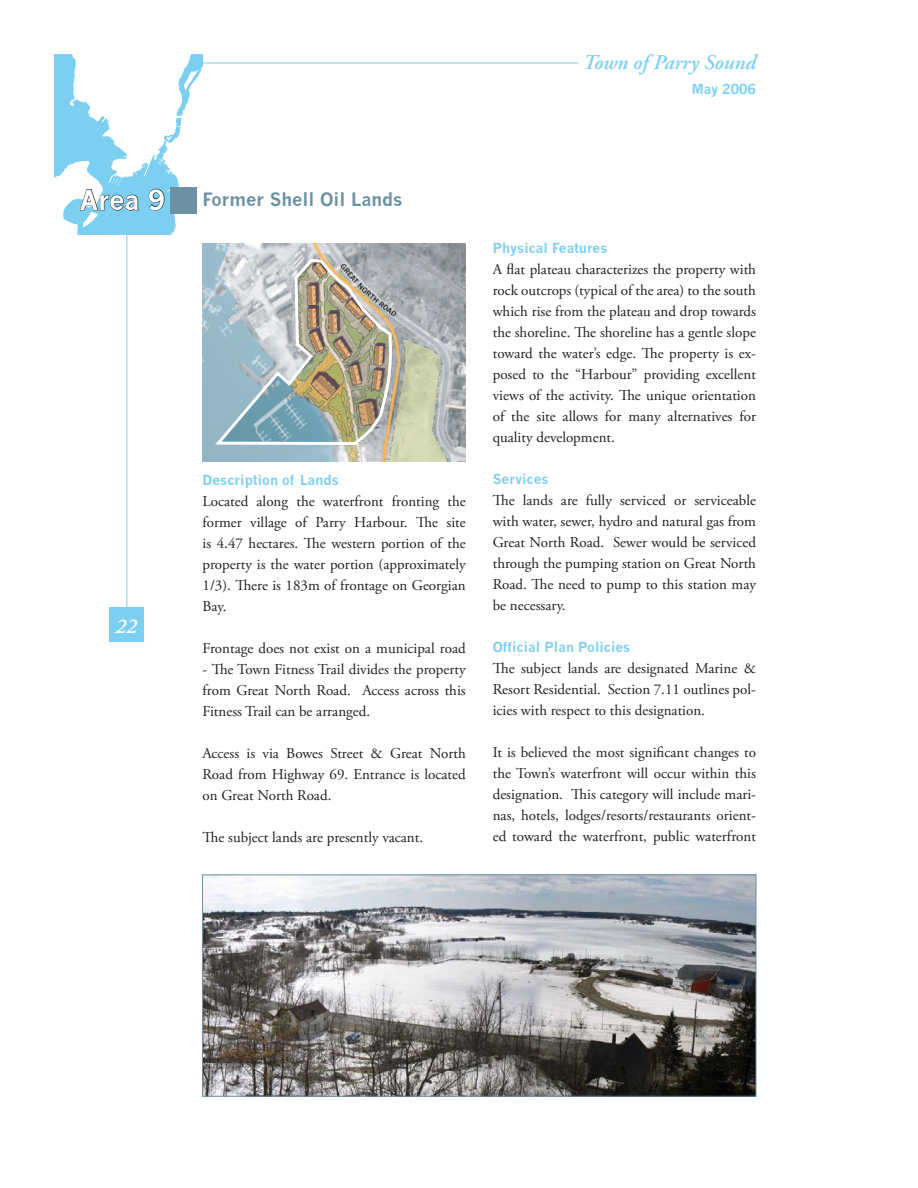
<style>
.page{position:relative;width:918px;height:1188px;background:#fff}
.page>*{position:absolute;margin:0;border:0;box-sizing:border-box;transform-origin:0 0}
.t1{font:700 27px "News Gothic";color:#fff}
.t2{font:italic 600 21px "Adobe Garamond Pro";color:#7ccff0}
.t3{font:italic 600 21px "Adobe Garamond Pro";color:#fff}
.t4{font:700 18px "News Gothic";color:#6c91a2}
.t5{font:15px/21px "Adobe Garamond Pro";color:#231f20;text-align:justify}
.t6{font:700 13.5px "News Gothic";color:#7ccff0}
</style>
<div class="page">
<hr style="left:127px;top:231px;width:1px;height:380px;background:#7ccff0">
<div style="left:109px;top:608px;width:35px;height:34px;background:#7ccff0"></div>
<hr style="left:202px;top:63px;width:376px;height:1px;background:#7ccff0">
<img style="left:202px;top:243px;width:264px;height:218px">
<img style="left:212px;top:257px;width:182px;height:205px">
<img style="left:204px;top:876px;width:550px;height:219px">
<div style="left:202px;top:874px;width:554px;height:223px;border:1px solid #6c91a2"></div>
<svg style="left:54px;top:54px;width:148px;height:181px"></svg>
<h1 class="t1" style="left:80px;top:183px;width:87px">Area 9</h1>
<h2 class="t3" style="left:116px;top:614px;width:23px">22</h2>
<h2 class="t2" style="left:583px;top:50px;width:174px">Town of Parry Sound</h2>
<p class="t6" style="left:692px;top:80px;width:66px">May 2006</p>
<p class="t4" style="left:202px;top:189px;width:202px">Former Shell Oil Lands</p>
<p class="t6" style="left:202px;top:472px;width:138px">Description of Lands</p>
<p class="t5" style="left:202px;top:491px;width:265px">Located along the waterfront fronting the former village of Parry Harbour. The site is 4.47 hectares. The western portion of the property is the water portion (approximately 1/3). There is 183m of frontage on Georgian Bay.</p>
<p class="t5" style="left:202px;top:638px;width:265px">Frontage does not exist on a municipal road</p>
<p class="t5" style="left:202px;top:659px;width:265px">- The Town Fitness Trail divides the property from Great North Road. Access across this Fitness Trail can be arranged.</p>
<p class="t5" style="left:202px;top:743px;width:265px">Access is via Bowes Street &amp; Great North Road from Highway 69. Entrance is located on Great North Road.</p>
<p class="t5" style="left:202px;top:827px;width:222px">The subject lands are presently vacant.</p>
<p class="t6" style="left:493px;top:240px;width:116px">Physical Features</p>
<p class="t5" style="left:493px;top:260px;width:265px">A flat plateau characterizes the property with rock outcrops (typical of the area) to the south which rise from the plateau and drop towards the shoreline. The shoreline has a gentle slope toward the water’s edge. The property is ex&shy;posed to the “Harbour” providing excellent views of the activity. The unique orientation of the site allows for many alternatives for quality development.</p>
<p class="t6" style="left:493px;top:471px;width:57px">Services</p>
<p class="t5" style="left:493px;top:491px;width:265px">The lands are fully serviced or serviceable with water, sewer, hydro and natural gas from Great North Road. Sewer would be serviced through the pumping station on Great North Road. The need to pump to this station may be necessary.</p>
<p class="t6" style="left:493px;top:639px;width:139px">Official Plan Policies</p>
<p class="t5" style="left:493px;top:659px;width:265px">The subject lands are designated Marine &amp; Resort Residential. Section 7.11 outlines pol&shy;icies with respect to this designation.</p>
<p class="t5" style="left:493px;top:743px;width:265px">It is believed the most significant changes to the Town’s waterfront will occur within this designation. This category will include mari&shy;nas, hotels, lodges/resorts/restaurants orient&shy;ed toward the waterfront, public waterfront</p>
</div>
